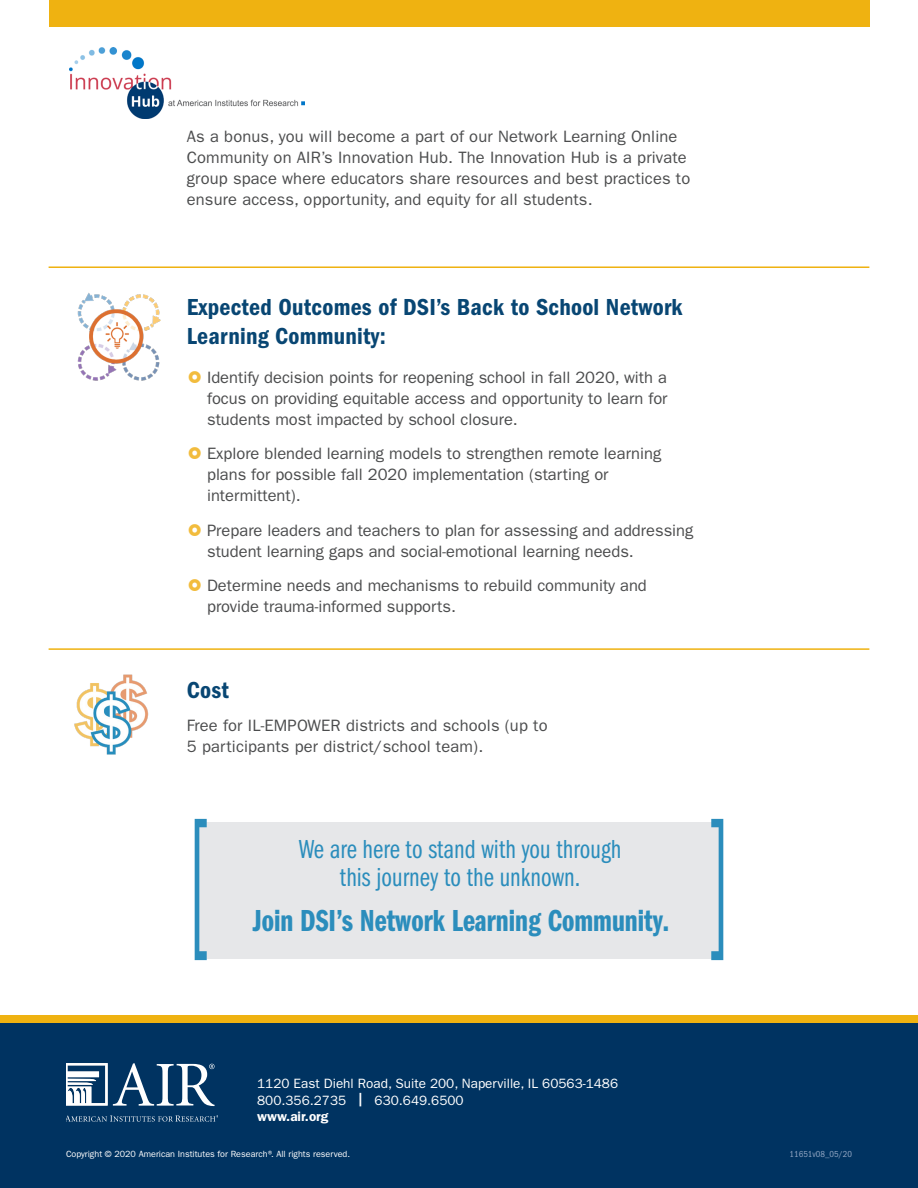
<style>
.page{position:relative;width:918px;height:1188px;background:#fff}
.page>*{position:absolute;margin:0;border:0;box-sizing:border-box;transform-origin:0 0}
.Paragraph{font:31.5px "ITC Franklin Gothic Std Dm Cp";color:#2b8dbc}
.Paragraph-2{font:27px/28.5px "ITC Franklin Gothic Std Bk Cp";color:#2b8dbc;text-align:center}
.t1{font:24px/28.8px "ITC Franklin Gothic Std Dm Cd";letter-spacing:.01em;color:#084673}
.Paragraph-3{font:16.5px/21px "ITC Franklin Gothic Std";color:#4b4c4d}
.Form_Head{font:13.5px "ITC Franklin Gothic Std";color:#fff}
.t2{font:600 13.5px "ITC Franklin Gothic Std";color:#fff}
.t3{font:9px "ITC Franklin Gothic Std";color:#fff}
.t4{font:condensed 9px "ITC Franklin Gothic Std";color:#92a6c3}
.s1{font-weight:600}
</style>
<div class="page">
<div style="left:195px;top:822px;width:528px;height:136px;background:#e6e7e9"></div>
<div style="left:0;top:1015px;width:918px;height:25px;background:#efb211"></div>
<div style="left:0;top:1023px;width:918px;height:165px;background:#003361"></div>
<svg style="left:66px;top:1063px;width:149px;height:43px"></svg>
<svg style="left:66px;top:1115px;width:152px;height:7px"></svg>
<img style="left:69px;top:48px;width:236px;height:70px">
<img style="left:77px;top:293px;width:84px;height:88px">
<img style="left:74px;top:674px;width:75px;height:81px">
<hr style="left:49px;top:266px;width:820px;height:2px;background:#efb211">
<hr style="left:49px;top:648px;width:820px;height:2px;background:#efb211">
<svg style="left:195px;top:819px;width:12px;height:141px"></svg>
<svg style="left:711px;top:819px;width:12px;height:141px"></svg>
<div style="left:49px;top:0;width:820px;height:27px;background:#efb211"></div>
<p class="Paragraph-3" style="left:187px;top:126px;width:505px">As a bonus, you will become a part of our Network Learning Online Community on AIR’s Innovation Hub. The Innovation Hub is a private group space where educators share resources and best practices to ensure access, opportunity, and equity for all students.</p>
<h2 class="t1" style="left:187px;top:293px;width:497px">Expected Outcomes of DSI’s Back to School Network<br>Learning Community:</h2>
<p class="Paragraph-3" style="left:207px;top:367px;width:462px;text-align:justify">Identify decision points for reopening school in fall 2020, with a focus on providing equitable access and opportunity to learn for students most impacted by school closure.</p>
<p class="Paragraph-3" style="left:207px;top:443px;width:456px">Explore blended learning models to strengthen remote learning plans for possible fall 2020 implementation (starting or intermittent).</p>
<p class="Paragraph-3" style="left:207px;top:520px;width:488px">Prepare leaders and teachers to plan for assessing and addressing student learning gaps and social-emotional learning needs.</p>
<p class="Paragraph-3" style="left:207px;top:575px;width:441px">Determine needs and mechanisms to rebuild community and provide trauma-informed supports.</p>
<h2 class="t1" style="left:187px;top:676px;width:44px">Cost</h2>
<p class="Paragraph-3" style="left:187px;top:715px;width:362px">Free for IL-EMPOWER districts and schools (up to<br>5 participants per district/school team).</p>
<p class="Paragraph-2" style="left:299px;top:835px;width:324px">We are here to stand with you through this journey to the unknown.</p>
<p class="Paragraph" style="left:252px;top:903px;width:419px">Join DSI’s Network Learning Community.</p>
<p class="Form_Head" style="left:257px;top:1076px;width:362px">1120 East Diehl Road, Suite 200, Naperville, IL 60563-1486</p>
<p class="Form_Head" style="left:257px;top:1092px;width:208px">800.356.2735 <span class="s1">|</span> 630.649.6500</p>
<p class="t2" style="left:257px;top:1109px;width:73px">www.air.org</p>
<p class="t3" style="left:66px;top:1148px;width:286px">Copyright © 2020 American Institutes for Research®. All rights reserved.</p>
<p class="t4" style="left:790px;top:1148px;width:64px">11651v08_05/20</p>
</div>
